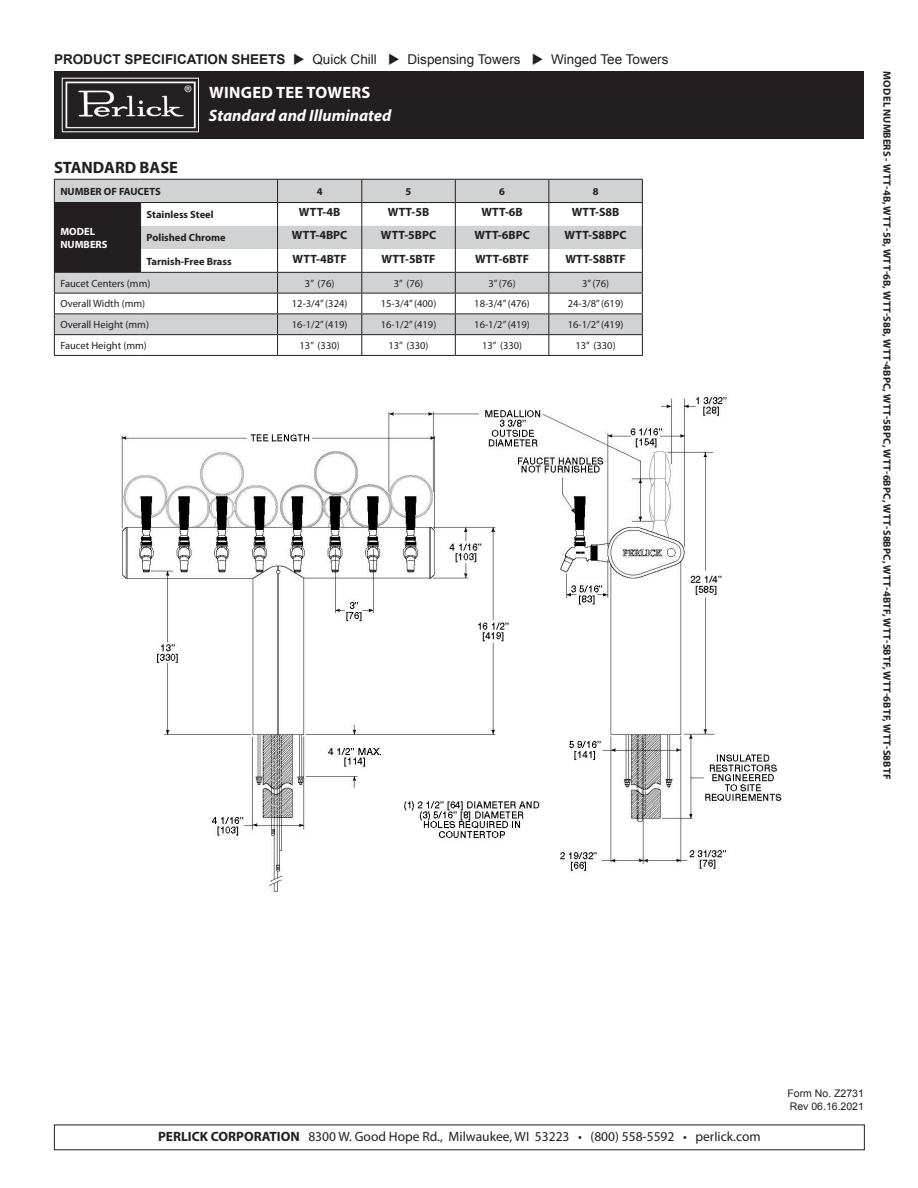
<style>
.page{position:relative;width:918px;height:1188px;background:#fff}
.page>*{position:absolute;margin:0;border:0;box-sizing:border-box;transform-origin:0 0}
.t1{font:italic 700 16.5px "Myriad Pro";color:#fff}
.t2{font:700 16.5px "Myriad Pro";letter-spacing:.02em;color:#fff}
.t3{font:700 16.5px "Myriad Pro";color:#231f20}
.t4{font:13.5px "Myriad Pro";color:#231f20}
.t5{font:13.5px "Arial";color:#231f20}
.t6{font:700 12px "Myriad Pro";color:#231f20}
.t7{font:10.5px "Myriad Pro";color:#231f20}
.t8{font:700 10.5px "Myriad Pro";letter-spacing:.02em;color:#231f20}
.t9{font:700 10.5px "Myriad Pro";color:#231f20}
.t10{font:10.5px "Arial";color:#231f20}
.t11{font:700 10.5px/12.6px "Myriad Pro";color:#fff}
.s1{font-weight:700}
</style>
<div class="page">
<img style="left:121px;top:396px;width:661px;height:496px">
<svg style="left:55px;top:180px;width:587px;height:154px;fill:#d1d2d4"></svg>
<div style="left:54px;top:203px;width:87px;height:69px;background:#231f20"></div>
<hr style="left:278px;top:202px;width:84px;height:1px;background:#231f20">
<hr style="left:362px;top:202px;width:93px;height:1px;background:#231f20">
<hr style="left:455px;top:202px;width:94px;height:1px;background:#231f20">
<hr style="left:549px;top:202px;width:94px;height:1px;background:#231f20">
<svg style="left:361px;top:180px;width:1px;height:175px"></svg>
<svg style="left:455px;top:180px;width:1px;height:175px"></svg>
<svg style="left:548px;top:180px;width:1px;height:175px"></svg>
<svg style="left:642px;top:180px;width:1px;height:175px"></svg>
<svg style="left:54px;top:180px;width:1px;height:175px"></svg>
<hr style="left:54px;top:179px;width:87px;height:1px;background:#231f20">
<hr style="left:141px;top:179px;width:137px;height:1px;background:#231f20">
<hr style="left:54px;top:202px;width:87px;height:1px;background:#231f20">
<hr style="left:54px;top:272px;width:87px;height:1px;background:#231f20">
<hr style="left:54px;top:293px;width:87px;height:1px;background:#231f20">
<hr style="left:278px;top:293px;width:84px;height:1px;background:#231f20">
<hr style="left:362px;top:293px;width:93px;height:1px;background:#231f20">
<hr style="left:455px;top:293px;width:94px;height:1px;background:#231f20">
<hr style="left:549px;top:293px;width:94px;height:1px;background:#231f20">
<hr style="left:54px;top:314px;width:87px;height:1px;background:#231f20">
<hr style="left:278px;top:314px;width:84px;height:1px;background:#231f20">
<hr style="left:362px;top:314px;width:93px;height:1px;background:#231f20">
<hr style="left:455px;top:314px;width:94px;height:1px;background:#231f20">
<hr style="left:549px;top:314px;width:94px;height:1px;background:#231f20">
<hr style="left:54px;top:334px;width:87px;height:1px;background:#231f20">
<hr style="left:278px;top:334px;width:84px;height:1px;background:#231f20">
<hr style="left:362px;top:334px;width:93px;height:1px;background:#231f20">
<hr style="left:455px;top:334px;width:94px;height:1px;background:#231f20">
<hr style="left:549px;top:334px;width:94px;height:1px;background:#231f20">
<hr style="left:54px;top:355px;width:87px;height:1px;background:#231f20">
<hr style="left:141px;top:355px;width:137px;height:1px;background:#231f20">
<hr style="left:278px;top:355px;width:84px;height:1px;background:#231f20">
<hr style="left:362px;top:355px;width:93px;height:1px;background:#231f20">
<hr style="left:455px;top:355px;width:94px;height:1px;background:#231f20">
<hr style="left:549px;top:355px;width:94px;height:1px;background:#231f20">
<hr style="left:278px;top:179px;width:84px;height:1px;background:#231f20">
<hr style="left:362px;top:179px;width:93px;height:1px;background:#231f20">
<hr style="left:455px;top:179px;width:94px;height:1px;background:#231f20">
<hr style="left:549px;top:179px;width:94px;height:1px;background:#231f20">
<svg style="left:140px;top:180px;width:138px;height:175px"></svg>
<hr style="left:141px;top:272px;width:137px;height:1px;background:#231f20">
<hr style="left:278px;top:272px;width:84px;height:1px;background:#231f20">
<hr style="left:362px;top:272px;width:93px;height:1px;background:#231f20">
<hr style="left:455px;top:272px;width:94px;height:1px;background:#231f20">
<hr style="left:549px;top:272px;width:94px;height:1px;background:#231f20">
<div style="left:54px;top:71px;width:810px;height:68px;background:#231f20"></div>
<img style="left:65px;top:81px;width:131px;height:48px">
<p class="t5" style="left:54px;top:51px;width:616px"><span class="s1">PRODUCT SPECIFICATION SHEETS</span> ◆ Quick Chill ◆ Dispensing Towers ◆ Winged Tee Towers</p>
<p class="t2" style="left:209px;top:82px;width:163px">WINGED TEE TOWERS</p>
<p class="t1" style="left:209px;top:104px;width:184px">Standard and Illuminated</p>
<p class="t3" style="left:54px;top:157px;width:126px">STANDARD BASE</p>
<p class="t9" style="left:60px;top:184px;width:102px">NUMBER OF FAUCETS</p>
<p class="t9" style="left:317px;top:184px;width:7px">4</p>
<p class="t9" style="left:406px;top:184px;width:7px">5</p>
<p class="t9" style="left:499px;top:184px;width:7px">6</p>
<p class="t9" style="left:593px;top:184px;width:7px">8</p>
<p class="t11" style="left:60px;top:225px;width:49px">MODEL<br>NUMBERS</p>
<p class="t9" style="left:147px;top:208px;width:69px">Stainless Steel</p>
<p class="t6" style="left:299px;top:204px;width:43px">WTT-4B</p>
<p class="t6" style="left:388px;top:204px;width:43px">WTT-5B</p>
<p class="t6" style="left:481px;top:204px;width:43px">WTT-6B</p>
<p class="t6" style="left:572px;top:204px;width:49px">WTT-S8B</p>
<p class="t9" style="left:147px;top:231px;width:81px">Polished Chrome</p>
<p class="t6" style="left:292px;top:228px;width:57px">WTT-4BPC</p>
<p class="t6" style="left:381px;top:228px;width:57px">WTT-5BPC</p>
<p class="t6" style="left:474px;top:228px;width:57px">WTT-6BPC</p>
<p class="t6" style="left:565px;top:228px;width:63px">WTT-S8BPC</p>
<p class="t9" style="left:147px;top:254px;width:87px">Tarnish-Free Brass</p>
<p class="t6" style="left:293px;top:251px;width:56px">WTT-4BTF</p>
<p class="t6" style="left:382px;top:251px;width:56px">WTT-5BTF</p>
<p class="t6" style="left:475px;top:251px;width:56px">WTT-6BTF</p>
<p class="t6" style="left:565px;top:251px;width:62px">WTT-S8BTF</p>
<p class="t7" style="left:60px;top:277px;width:92px">Faucet Centers (mm)</p>
<p class="t7" style="left:305px;top:277px;width:31px">3” (76)</p>
<p class="t7" style="left:394px;top:277px;width:31px">3” (76)</p>
<p class="t7" style="left:489px;top:277px;width:29px">3” (76)</p>
<p class="t7" style="left:582px;top:277px;width:29px">3” (76)</p>
<p class="t7" style="left:60px;top:297px;width:86px">Overall Width (mm)</p>
<p class="t7" style="left:292px;top:297px;width:57px">12-3/4” (324)</p>
<p class="t7" style="left:381px;top:297px;width:57px">15-3/4” (400)</p>
<p class="t7" style="left:474px;top:297px;width:57px">18-3/4” (476)</p>
<p class="t7" style="left:568px;top:297px;width:57px">24-3/8” (619)</p>
<p class="t7" style="left:60px;top:318px;width:90px">Overall Height (mm)</p>
<p class="t7" style="left:292px;top:318px;width:57px">16-1/2” (419)</p>
<p class="t7" style="left:381px;top:318px;width:57px">16-1/2” (419)</p>
<p class="t7" style="left:474px;top:318px;width:57px">16-1/2” (419)</p>
<p class="t7" style="left:568px;top:318px;width:57px">16-1/2” (419)</p>
<p class="t7" style="left:60px;top:339px;width:88px">Faucet Height (mm)</p>
<p class="t7" style="left:300px;top:339px;width:42px">13” (330)</p>
<p class="t7" style="left:388px;top:339px;width:42px">13” (330)</p>
<p class="t7" style="left:482px;top:339px;width:42px">13” (330)</p>
<p class="t7" style="left:576px;top:339px;width:42px">13” (330)</p>
<p class="t8" style="left:894px;top:71px;width:709px;rotate:90deg">MODEL NUMBERS - WTT-4B, WTT-5B, WTT-6B, WTT-S8B, WTT-4BPC, WTT-5BPC, WTT-6BPC, WTT-S8BPC, WTT-4BTF, WTT-5BTF, WTT-6BTF, WTT-S8BTF</p>
<p class="t4" style="left:158px;top:1128px;width:604px"><span class="s1">PERLICK CORPORATION</span> 8300 W. Good Hope Rd., Milwaukee, WI 53223 • (800) 558-5592 • perlick.com</p>
<p class="t10" style="left:788px;top:1087px;width:78px">Form No. Z2731</p>
<p class="t10" style="left:790px;top:1099px;width:76px">Rev 06.16.2021</p>
</div>
